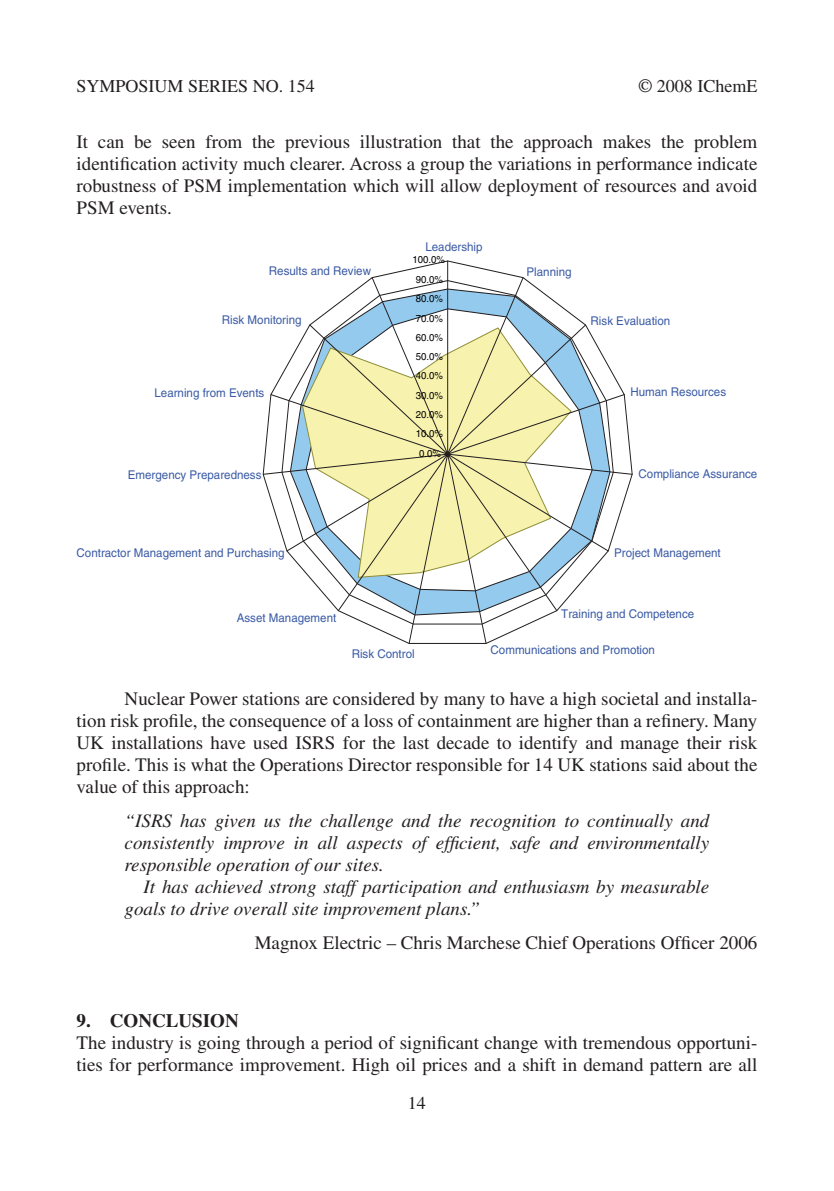
<style>
.page{position:relative;width:834px;height:1191px;background:#fff}
.page>*{position:absolute;margin:0;border:0;box-sizing:border-box;transform-origin:0 0}
.BDYI{font:19px/22px "Times";color:#231f20;text-align:justify}
.EXT{font:italic 19px/22px "Times";color:#231f20;text-align:justify}
.BDY{font:19px/22px "Times";color:#231f20}
.t1{font:700 19px "Times";color:#231f20}
.t2{font:18px "Times";color:#231f20}
.t3{font:12px "Helvetica";color:#3a5aa5;scale:.96 1}
.t4{font:10px "Helvetica";color:#000;scale:.96 1}
.s1{font-family:"Trump Mediaeval"}
</style>
<div class="page">
<svg style="left:262px;top:260px;width:371px;height:384px"></svg>
<p class="t2" style="left:77px;top:76px;width:240px">Sympos ium Series NO. 1 54</p>
<p class="t2" style="left:638px;top:76px;width:120px"><span class="s1">©</span> 2008 IChemE</p>
<p class="BDYI" style="left:77px;top:130px;width:682px">It can be seen from the previous illustration that the approach makes the problem identification activity much clearer. Across a group the variations in performance indicate robustness of PSM implementation which will allow deployment of resources and avoid PSM events.</p>
<p class="t3" style="left:425px;top:240px;width:61px">Leadership</p>
<p class="t4" style="left:412px;top:254px;width:35px">100.0%</p>
<p class="t3" style="left:269px;top:264px;width:108px">Results and Review</p>
<p class="t4" style="left:415px;top:274px;width:30px">90.0%</p>
<p class="t3" style="left:526px;top:265px;width:48px">Planning</p>
<p class="t4" style="left:415px;top:293px;width:30px">80.0%</p>
<p class="t3" style="left:222px;top:312px;width:84px">Risk Monitoring</p>
<p class="t4" style="left:415px;top:312px;width:30px">70.0%</p>
<p class="t3" style="left:590px;top:314px;width:84px">Risk Evaluation</p>
<p class="t4" style="left:415px;top:331px;width:30px">60.0%</p>
<p class="t4" style="left:415px;top:351px;width:30px">50.0%</p>
<p class="t4" style="left:415px;top:370px;width:30px">40.0%</p>
<p class="t3" style="left:154px;top:386px;width:116px">Learning from Events</p>
<p class="t4" style="left:415px;top:389px;width:30px">30.0%</p>
<p class="t3" style="left:630px;top:385px;width:101px">Human Resources</p>
<p class="t4" style="left:415px;top:409px;width:30px">20.0%</p>
<p class="t4" style="left:415px;top:428px;width:30px">10.0%</p>
<p class="t4" style="left:419px;top:447px;width:24px">0.0%</p>
<p class="t3" style="left:128px;top:468px;width:141px">Emergency Preparedness</p>
<p class="t3" style="left:638px;top:467px;width:125px">Compliance Assurance</p>
<p class="t3" style="left:77px;top:546px;width:218px">Contractor Management and Purchasing</p>
<p class="t3" style="left:614px;top:546px;width:113px">Project Management</p>
<p class="t3" style="left:237px;top:610px;width:105px">Asset Management</p>
<p class="t3" style="left:561px;top:607px;width:140px">Training and Competence</p>
<p class="t3" style="left:351px;top:646px;width:67px">Risk Control</p>
<p class="t3" style="left:490px;top:643px;width:173px">Communications and Promotion</p>
<p class="BDYI" style="left:77px;top:687px;width:682px;text-indent:48px">Nuclear Power stations are considered by many to have a high societal and installa&shy;tion risk profile, the consequence of a loss of containment are higher than a refinery. Many UK installations have used ISRS for the last decade to identify and manage their risk profile. This is what the Operations Director responsible for 1 4 UK stations said about the value of this approach:</p>
<p class="EXT" style="left:125px;top:809px;width:586px">“ISRS has given us the challenge and the recognition to continually and consistently improve in all aspects of efficient, safe and environmentally responsible operation of our sites.</p>
<p class="EXT" style="left:125px;top:875px;width:586px;text-indent:19px">It has achieved strong staff participation and enthusiasm by measurable goals to drive overall site improvement plans.”</p>
<p class="BDYI" style="left:255px;top:931px;width:504px">Magnox Electric – Chris Marchese Chief Operations Officer 2006</p>
<h1 class="t1" style="left:77px;top:1009px;width:164px">9. CONCLUSION</h1>
<p class="BDY" style="left:77px;top:1031px;width:682px">The industry is going through a period of significant change with tremendous opportuni&shy;ties for performance improvement. High oil prices and a shift in demand pattern are all</p>
<p class="t2" style="left:408px;top:1092px;width:19px">14</p>
</div>
